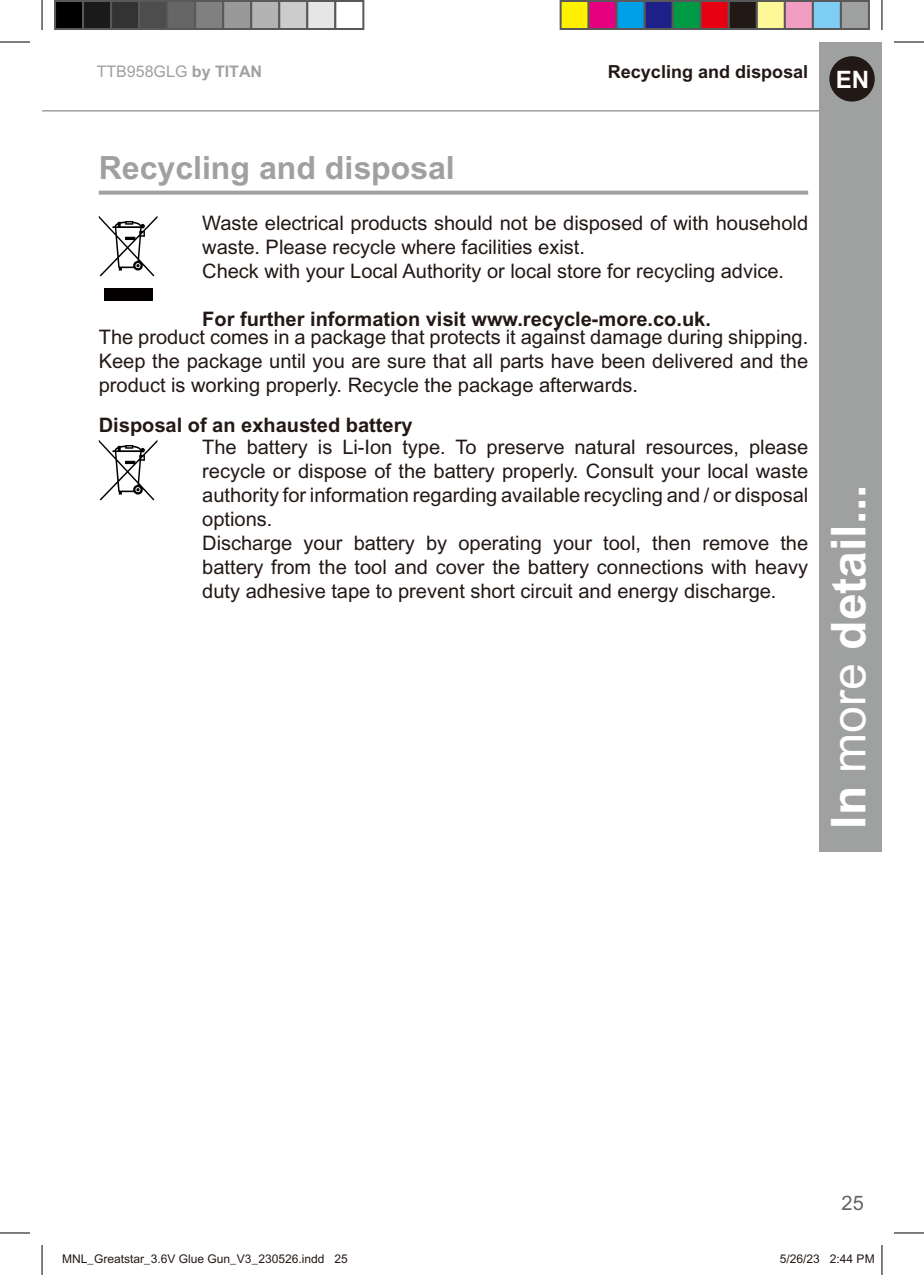
<style>
.page{position:relative;width:924px;height:1275px;background:#fff}
.page>*{position:absolute;margin:0;border:0;box-sizing:border-box;transform-origin:0 0}
.t1{font:700 48px "Arial";color:#fff}
.t2{font:700 32px "Arial";color:#9fa0a0}
.t3{font:700 24px "Arial";color:#fff}
.t4{font:20px/24px "Arial";color:#221815}
.t5{font:700 20px "Arial";color:#221815}
.t6{font:20px "Arial";color:#656464}
.t7{font:700 18px "Arial";color:#221815}
.t8{font:16px "Arial";color:#9fa0a0}
.t9{font:12px "Arial";color:#221815}
.s1{font-weight:700}
.s2{font-weight:400}
</style>
<div class="page">
<hr style="left:42px;top:110px;width:777px;height:2px;background:#9fa0a0">
<div style="left:819px;top:42px;width:62px;height:810px;background:#9fa0a0"></div>
<div style="left:829px;top:56px;width:45px;height:46px;background:#221815;border-radius:50%"></div>
<svg style="left:99px;top:191px;width:708px;height:4px;background:#a7a8a8"></svg>
<svg style="left:99px;top:216px;width:58px;height:60px"></svg>
<div style="left:104px;top:288px;width:48px;height:13px;background:#040000"></div>
<svg style="left:99px;top:440px;width:58px;height:60px"></svg>
<hr style="left:0;top:42px;width:30px;height:1px;background:#000">
<hr style="left:893px;top:42px;width:30px;height:1px;background:#000">
<hr style="left:0;top:1232px;width:30px;height:1px;background:#000">
<hr style="left:893px;top:1232px;width:30px;height:1px;background:#000">
<hr style="left:42px;top:0;width:1px;height:30px;background:#000">
<hr style="left:42px;top:1245px;width:1px;height:30px;background:#000">
<hr style="left:881px;top:0;width:1px;height:30px;background:#000">
<hr style="left:881px;top:1245px;width:1px;height:30px;background:#000">
<div style="left:55px;top:1px;width:28px;height:28px;background:#000"></div>
<div style="left:54px;top:0;width:30px;height:30px;border:2px solid #595959"></div>
<div style="left:83px;top:1px;width:28px;height:28px;background:#1a1a1a"></div>
<div style="left:82px;top:0;width:30px;height:30px;border:2px solid #595959"></div>
<div style="left:111px;top:1px;width:28px;height:28px;background:#333"></div>
<div style="left:110px;top:0;width:30px;height:30px;border:2px solid #595959"></div>
<div style="left:139px;top:1px;width:28px;height:28px;background:#4d4d4d"></div>
<div style="left:138px;top:0;width:30px;height:30px;border:2px solid #595959"></div>
<div style="left:167px;top:1px;width:28px;height:28px;background:#666"></div>
<div style="left:166px;top:0;width:30px;height:30px;border:2px solid #595959"></div>
<div style="left:195px;top:1px;width:28px;height:28px;background:#808080"></div>
<div style="left:194px;top:0;width:30px;height:30px;border:2px solid #595959"></div>
<div style="left:223px;top:1px;width:28px;height:28px;background:#999"></div>
<div style="left:222px;top:0;width:30px;height:30px;border:2px solid #595959"></div>
<div style="left:251px;top:1px;width:28px;height:28px;background:#b3b3b3"></div>
<div style="left:250px;top:0;width:30px;height:30px;border:2px solid #595959"></div>
<div style="left:279px;top:1px;width:28px;height:28px;background:#ccc"></div>
<div style="left:278px;top:0;width:30px;height:30px;border:2px solid #595959"></div>
<div style="left:307px;top:1px;width:28px;height:28px;background:#e6e6e6"></div>
<div style="left:306px;top:0;width:30px;height:30px;border:2px solid #595959"></div>
<div style="left:334px;top:0;width:30px;height:30px;border:2px solid #595959"></div>
<div style="left:560px;top:1px;width:28px;height:28px;background:#fff100"></div>
<div style="left:559px;top:0;width:30px;height:30px;border:2px solid #595959"></div>
<div style="left:588px;top:1px;width:28px;height:28px;background:#e4007f"></div>
<div style="left:587px;top:0;width:30px;height:30px;border:2px solid #595959"></div>
<div style="left:616px;top:1px;width:28px;height:28px;background:#00a0e9"></div>
<div style="left:615px;top:0;width:30px;height:30px;border:2px solid #595959"></div>
<div style="left:644px;top:1px;width:28px;height:28px;background:#1d2088"></div>
<div style="left:643px;top:0;width:30px;height:30px;border:2px solid #595959"></div>
<div style="left:672px;top:1px;width:28px;height:28px;background:#094"></div>
<div style="left:671px;top:0;width:30px;height:30px;border:2px solid #595959"></div>
<div style="left:700px;top:1px;width:28px;height:28px;background:#e60012"></div>
<div style="left:699px;top:0;width:30px;height:30px;border:2px solid #595959"></div>
<div style="left:728px;top:1px;width:28px;height:28px;background:#221815"></div>
<div style="left:727px;top:0;width:30px;height:30px;border:2px solid #595959"></div>
<div style="left:756px;top:1px;width:28px;height:28px;background:#fff899"></div>
<div style="left:755px;top:0;width:30px;height:30px;border:2px solid #595959"></div>
<div style="left:784px;top:1px;width:28px;height:28px;background:#f19ec2"></div>
<div style="left:783px;top:0;width:30px;height:30px;border:2px solid #595959"></div>
<div style="left:812px;top:1px;width:28px;height:28px;background:#7ecef4"></div>
<div style="left:811px;top:0;width:30px;height:30px;border:2px solid #595959"></div>
<div style="left:840px;top:1px;width:28px;height:28px;background:#9fa0a0"></div>
<div style="left:839px;top:0;width:30px;height:30px;border:2px solid #595959"></div>
<p class="t7" style="left:607px;top:61px;width:202px">Recycling and disposal</p>
<p class="t8" style="left:97px;top:62px;width:167px">TTB958GLG <span class="s1">by TITAN</span></p>
<p class="t3" style="left:835px;top:65px;width:35px">EN</p>
<h2 class="t2" style="left:99px;top:149px;width:357px">Recycling and disposal</h2>
<p class="t4" style="left:202px;top:211px;width:607px">Waste electrical products should not be disposed of with household waste. Please recycle where facilities exist.<br>Check with your Local Authority or local store for recycling advice.</p>
<p class="t5" style="left:202px;top:307px;width:510px">For further information visit www.recycle-more.co.uk.</p>
<p class="t4" style="left:99px;top:325px;width:710px;text-align:justify">The product comes in a package that protects it against damage during shipping.<br>Keep the package until you are sure that all parts have been delivered and the product is working properly. Recycle the package afterwards.</p>
<p class="t5" style="left:99px;top:413px;width:315px">Disposal of an exhausted battery</p>
<p class="t4" style="left:202px;top:435px;width:607px">The battery is Li-Ion type. To preserve natural resources, please recycle or dispose of the battery properly. Consult your local waste authority for information regarding available recycling and / or disposal options.<br>Discharge your battery by operating your tool, then remove the battery from the tool and cover the battery connections with heavy duty adhesive tape to prevent short circuit and energy discharge.</p>
<h1 class="t1" style="left:819px;top:828px;width:346px;rotate:-90deg">In <span class="s2">more</span> detail...</h1>
<p class="t6" style="left:841px;top:1191px;width:24px">25</p>
<p class="t9" style="left:62px;top:1251px;width:287px">MNL_Greatstar_3.6V Glue Gun_V3_230526.indd 25</p>
<p class="t9" style="left:779px;top:1251px;width:96px">5/26/23 2:44 PM</p>
</div>
